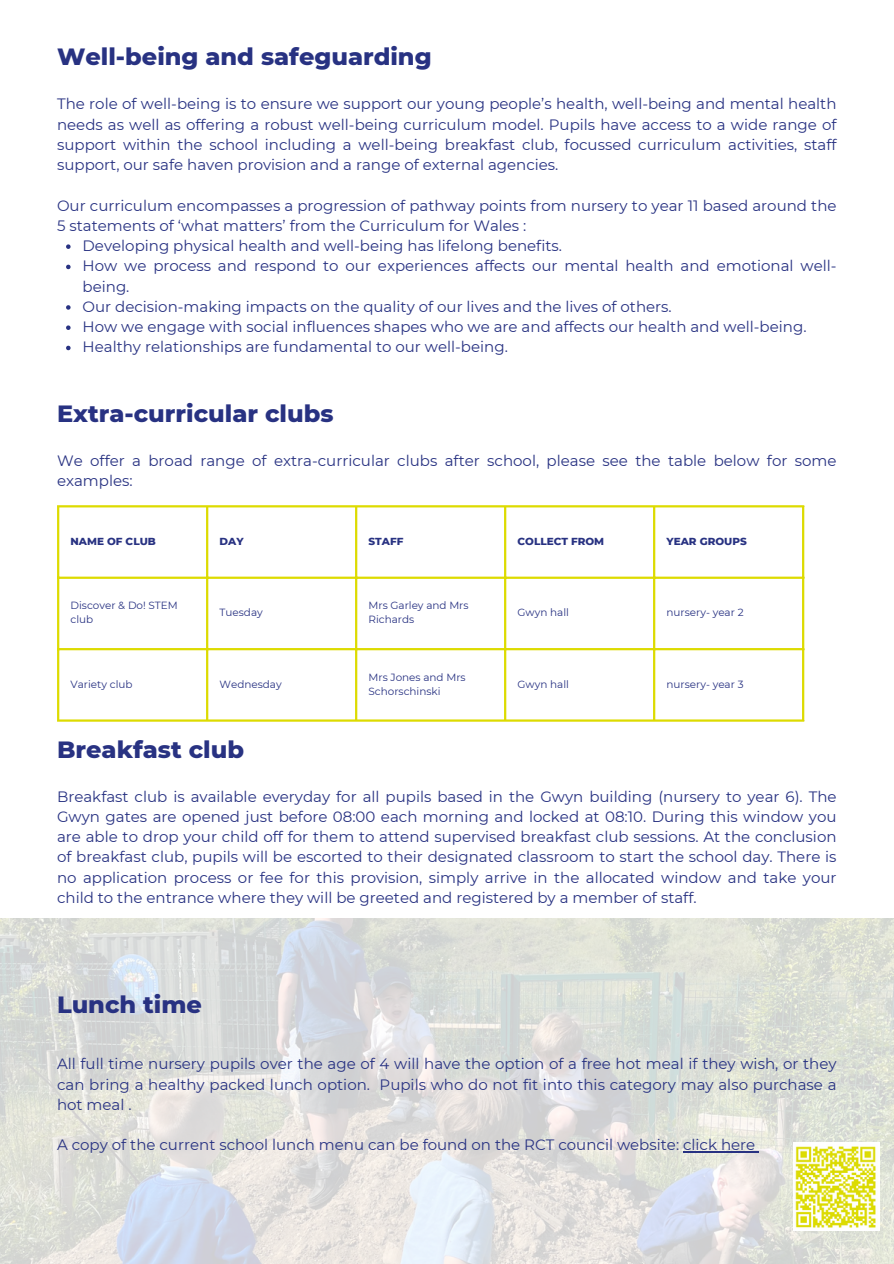
<style>
.page{position:relative;width:894px;height:1264px;background:#fff}
.page>*{position:absolute;margin:0;border:0;box-sizing:border-box;transform-origin:0 0}
.t1{font:800 24px "Montserrat";color:#283282}
.t2{font:15px/20.2px "Montserrat";color:#283282;text-align:justify}
.t3{font:10.35px/14px "Montserrat";color:#283282}
.t4{font:800 10.35px "Montserrat";color:#283282}
</style>
<div class="page">
<hr style="left:57px;top:507px;width:2px;height:212px;background:#dddb00">
<hr style="left:206px;top:507px;width:2px;height:212px;background:#dddb00">
<hr style="left:355px;top:507px;width:2px;height:212px;background:#dddb00">
<hr style="left:504px;top:507px;width:2px;height:212px;background:#dddb00">
<hr style="left:653px;top:507px;width:2px;height:212px;background:#dddb00">
<hr style="left:801px;top:507px;width:3px;height:212px;background:#dddb00">
<hr style="left:57px;top:505px;width:747px;height:2px;background:#dddb00">
<hr style="left:57px;top:576px;width:747px;height:3px;background:#dddb00">
<hr style="left:57px;top:648px;width:747px;height:2px;background:#dddb00">
<hr style="left:57px;top:719px;width:747px;height:2px;background:#dddb00">
<img style="left:0;top:918px;width:893px;height:345px">
<img style="left:792px;top:1142px;width:87px;height:88px">
<svg style="left:66px;top:244px;width:5px;height:5px"></svg>
<svg style="left:66px;top:265px;width:5px;height:4px"></svg>
<svg style="left:66px;top:305px;width:5px;height:5px"></svg>
<svg style="left:66px;top:325px;width:5px;height:5px"></svg>
<svg style="left:66px;top:346px;width:5px;height:4px"></svg>
<hr style="left:683px;top:1151px;width:72px;height:1px;background:#283282">
<p class="t1" style="left:57px;top:42px;width:376px">Well-being and safeguarding</p>
<p class="t2" style="left:57px;top:94px;width:780px">The role of well-being is to ensure we support our young people’s health, well-being and mental health needs as well as offering a robust well-being curriculum model. Pupils have access to a wide range of support within the school including a well-being breakfast club, focussed curriculum activities, staff support, our safe haven provision and a range of external agencies.</p>
<p class="t2" style="left:57px;top:195px;width:780px">Our curriculum encompasses a progression of pathway points from nursery to year 11 based around the<br>5 statements of ‘what matters’ from the Curriculum for Wales :</p>
<p class="t2" style="left:83px;top:236px;width:481px">Developing physical health and well-being has lifelong benefits.</p>
<p class="t2" style="left:83px;top:256px;width:755px">How we process and respond to our experiences affects our mental health and emotional well&shy;being.</p>
<p class="t2" style="left:83px;top:296px;width:590px">Our decision-making impacts on the quality of our lives and the lives of others.</p>
<p class="t2" style="left:83px;top:317px;width:725px">How we engage with social influences shapes who we are and affects our health and well-being.</p>
<p class="t2" style="left:83px;top:337px;width:426px">Healthy relationships are fundamental to our well-being.</p>
<p class="t1" style="left:57px;top:399px;width:278px">Extra-curricular clubs</p>
<h1 class="t2" style="left:57px;top:450px;width:780px">We offer a broad range of extra-curricular clubs after school, please see the table below for some examples:</h1>
<h1 class="t4" style="left:71px;top:534px;width:87px">NAME OF CLUB</h1>
<p class="t4" style="left:219px;top:534px;width:25px">DAY</p>
<p class="t4" style="left:368px;top:534px;width:36px">STAFF</p>
<p class="t4" style="left:517px;top:534px;width:88px">COLLECT FROM</p>
<p class="t4" style="left:666px;top:534px;width:82px">YEAR GROUPS</p>
<p class="t3" style="left:71px;top:598px;width:109px">Discover &amp; Do! STEM club</p>
<p class="t3" style="left:219px;top:605px;width:45px">Tuesday</p>
<p class="t3" style="left:368px;top:598px;width:101px">Mrs Garley and Mrs<br>Richards</p>
<h1 class="t3" style="left:517px;top:605px;width:53px">Gwyn hall</h1>
<p class="t3" style="left:666px;top:605px;width:78px">nursery- year 2</p>
<p class="t3" style="left:71px;top:677px;width:63px">Variety club</p>
<p class="t3" style="left:219px;top:677px;width:64px">Wednesday</p>
<p class="t3" style="left:368px;top:670px;width:98px">Mrs Jones and Mrs<br>Schorschinski</p>
<p class="t3" style="left:517px;top:677px;width:53px">Gwyn hall</p>
<p class="t3" style="left:666px;top:677px;width:78px">nursery- year 3</p>
<p class="t1" style="left:57px;top:734px;width:188px">Breakfast club</p>
<h1 class="t2" style="left:57px;top:786px;width:780px">Breakfast club is available everyday for all pupils based in the Gwyn building (nursery to year 6). The Gwyn gates are opened just before 08:00 each morning and locked at 08:10. During this window you are able to drop your child off for them to attend supervised breakfast club sessions. At the conclusion of breakfast club, pupils will be escorted to their designated classroom to start the school day. There is no application process or fee for this provision, simply arrive in the allocated window and take your child to the entrance where they will be greeted and registered by a member of staff.</h1>
<p class="t1" style="left:57px;top:989px;width:146px">Lunch time</p>
<p class="t2" style="left:57px;top:1053px;width:780px">All full time nursery pupils over the age of 4 will have the option of a free hot meal if they wish, or they can bring a healthy packed lunch option. Pupils who do not fit into this category may also purchase a hot meal .</p>
<p class="t2" style="left:57px;top:1134px;width:699px">A copy of the current school lunch menu can be found on the RCT council website: click here</p>
</div>
